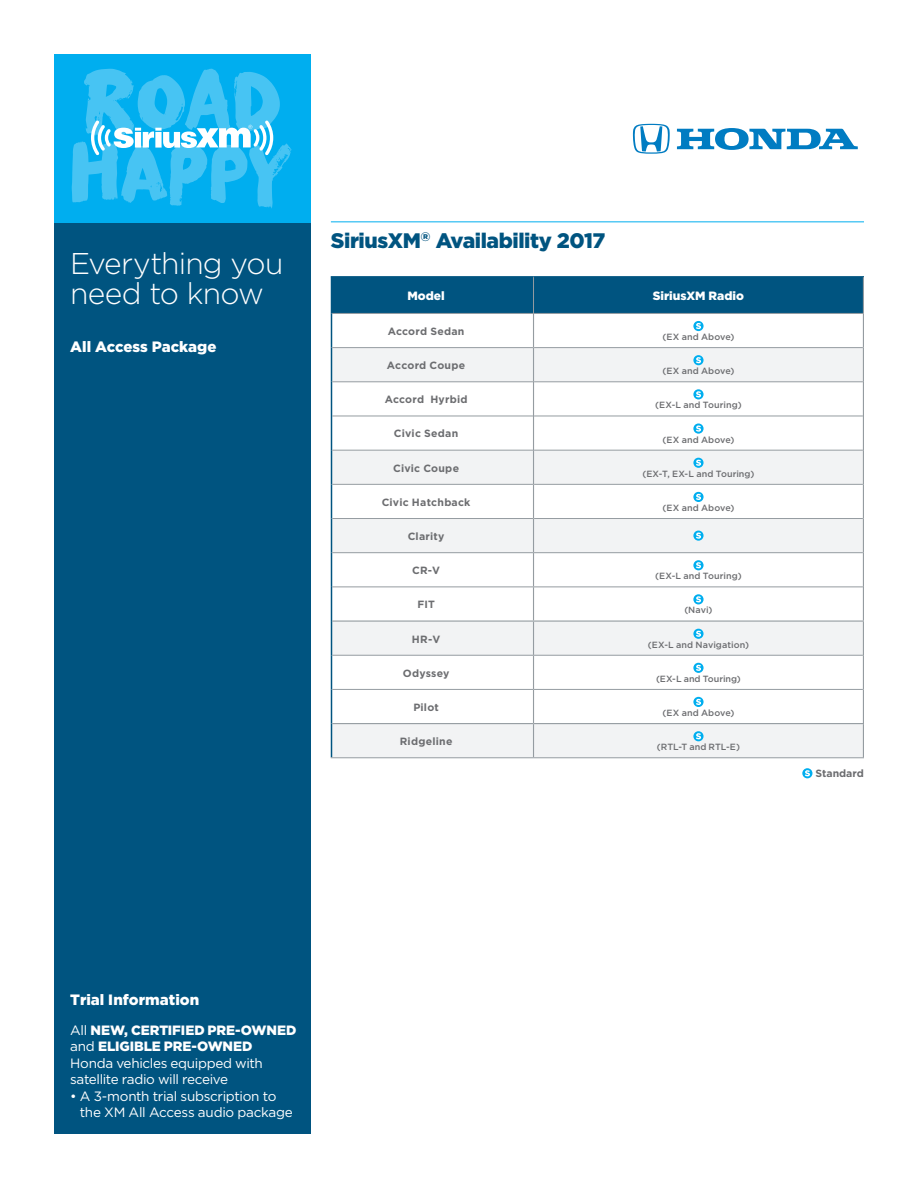
<style>
.page{position:relative;width:918px;height:1188px;background:#fff}
.page>*{position:absolute;margin:0;border:0;box-sizing:border-box;transform-origin:0 0}
.t1{font:300 30px/30px "Gotham";letter-spacing:-.025em;color:#fff}
.t2{font:900 21px "Gotham";letter-spacing:-.02em;color:#005480}
.t3{font:900 15px "Gotham";color:#fff}
.t4{font:13.5px/16.5px "Gotham";letter-spacing:-.025em;color:#fff}
.t5{font:900 12px "Gotham";color:#fff}
.t6{font:700 10.5px "Gotham";letter-spacing:.02em;color:#6c6d70}
.t7{font:700 10.5px "Gotham";color:#6c6d70}
.t8{font:500 9px "Gotham";letter-spacing:.01em;color:#6c6d70}
.s1{font-weight:900}
</style>
<div class="page">
<div style="left:54px;top:54px;width:256px;height:1080px;background:#005480"></div>
<div style="left:54px;top:54px;width:256px;height:168px;background:#00aeef"></div>
<svg style="left:72px;top:69px;width:220px;height:140px"></svg>
<svg style="left:633px;top:124px;width:37px;height:30px"></svg>
<svg style="left:677px;top:128px;width:181px;height:22px"></svg>
<hr style="left:331px;top:221px;width:533px;height:1px;background:#00aeef">
<div style="left:332px;top:277px;width:531px;height:36px;background:#005480"></div>
<svg style="left:332px;top:348px;width:531px;height:409px;fill:#f2f3f4"></svg>
<svg style="left:332px;top:382px;width:531px;height:136px"></svg>
<div style="left:534px;top:484px;width:329px;height:35px;background:#fff"></div>
<hr style="left:331px;top:313px;width:1px;height:35px;background:#005480">
<hr style="left:331px;top:348px;width:1px;height:34px;background:#005480">
<hr style="left:331px;top:382px;width:1px;height:34px;background:#005480">
<hr style="left:331px;top:416px;width:1px;height:34px;background:#005480">
<hr style="left:331px;top:450px;width:1px;height:34px;background:#005480">
<hr style="left:331px;top:484px;width:1px;height:35px;background:#005480">
<hr style="left:331px;top:519px;width:1px;height:34px;background:#005480">
<hr style="left:331px;top:553px;width:1px;height:34px;background:#005480">
<hr style="left:331px;top:587px;width:1px;height:34px;background:#005480">
<hr style="left:331px;top:621px;width:1px;height:34px;background:#005480">
<hr style="left:331px;top:655px;width:1px;height:34px;background:#005480">
<hr style="left:331px;top:689px;width:1px;height:35px;background:#005480">
<hr style="left:331px;top:724px;width:1px;height:33px;background:#005480">
<hr style="left:331px;top:277px;width:1px;height:36px;background:#005480">
<hr style="left:332px;top:347px;width:201px;height:1px;background:#959ca1">
<hr style="left:534px;top:347px;width:329px;height:1px;background:#959ca1">
<hr style="left:332px;top:381px;width:201px;height:1px;background:#959ca1">
<hr style="left:534px;top:381px;width:329px;height:1px;background:#959ca1">
<hr style="left:332px;top:416px;width:201px;height:1px;background:#959ca1">
<hr style="left:534px;top:416px;width:329px;height:1px;background:#959ca1">
<hr style="left:332px;top:450px;width:201px;height:1px;background:#959ca1">
<hr style="left:534px;top:450px;width:329px;height:1px;background:#959ca1">
<hr style="left:332px;top:484px;width:201px;height:1px;background:#959ca1">
<hr style="left:534px;top:484px;width:329px;height:1px;background:#959ca1">
<hr style="left:332px;top:518px;width:201px;height:1px;background:#959ca1">
<hr style="left:534px;top:518px;width:329px;height:1px;background:#959ca1">
<hr style="left:533px;top:277px;width:1px;height:36px;background:#959ca1">
<hr style="left:332px;top:313px;width:202px;height:1px;background:#959ca1">
<hr style="left:534px;top:313px;width:329px;height:1px;background:#959ca1">
<hr style="left:533px;top:314px;width:1px;height:34px;background:#959ca1">
<hr style="left:863px;top:313px;width:1px;height:35px;background:#959ca1">
<hr style="left:533px;top:348px;width:1px;height:34px;background:#959ca1">
<hr style="left:863px;top:348px;width:1px;height:34px;background:#959ca1">
<hr style="left:533px;top:382px;width:1px;height:34px;background:#959ca1">
<hr style="left:863px;top:382px;width:1px;height:34px;background:#959ca1">
<hr style="left:533px;top:416px;width:1px;height:34px;background:#959ca1">
<hr style="left:863px;top:416px;width:1px;height:34px;background:#959ca1">
<hr style="left:533px;top:450px;width:1px;height:34px;background:#959ca1">
<hr style="left:863px;top:450px;width:1px;height:34px;background:#959ca1">
<hr style="left:533px;top:484px;width:1px;height:35px;background:#959ca1">
<hr style="left:863px;top:484px;width:1px;height:35px;background:#959ca1">
<hr style="left:533px;top:519px;width:1px;height:33px;background:#959ca1">
<hr style="left:863px;top:519px;width:1px;height:34px;background:#959ca1">
<hr style="left:533px;top:553px;width:1px;height:34px;background:#959ca1">
<hr style="left:863px;top:553px;width:1px;height:34px;background:#959ca1">
<hr style="left:533px;top:587px;width:1px;height:34px;background:#959ca1">
<hr style="left:863px;top:587px;width:1px;height:34px;background:#959ca1">
<hr style="left:533px;top:622px;width:1px;height:33px;background:#959ca1">
<hr style="left:863px;top:622px;width:1px;height:33px;background:#959ca1">
<hr style="left:533px;top:656px;width:1px;height:33px;background:#959ca1">
<hr style="left:863px;top:655px;width:1px;height:34px;background:#959ca1">
<hr style="left:533px;top:690px;width:1px;height:33px;background:#959ca1">
<hr style="left:863px;top:689px;width:1px;height:34px;background:#959ca1">
<hr style="left:533px;top:724px;width:1px;height:33px;background:#959ca1">
<hr style="left:863px;top:724px;width:1px;height:33px;background:#959ca1">
<hr style="left:863px;top:277px;width:1px;height:36px;background:#959ca1">
<hr style="left:332px;top:621px;width:202px;height:1px;background:#959ca1">
<hr style="left:534px;top:621px;width:330px;height:1px;background:#959ca1">
<hr style="left:331px;top:276px;width:203px;height:1px;background:#005480">
<hr style="left:534px;top:276px;width:330px;height:1px;background:#005480">
<hr style="left:332px;top:552px;width:202px;height:1px;background:#959ca1">
<hr style="left:534px;top:552px;width:329px;height:1px;background:#959ca1">
<hr style="left:332px;top:655px;width:202px;height:1px;background:#959ca1">
<hr style="left:534px;top:655px;width:329px;height:1px;background:#959ca1">
<hr style="left:332px;top:723px;width:202px;height:1px;background:#959ca1">
<hr style="left:534px;top:723px;width:330px;height:1px;background:#959ca1">
<hr style="left:332px;top:689px;width:202px;height:1px;background:#959ca1">
<hr style="left:534px;top:689px;width:329px;height:1px;background:#959ca1">
<hr style="left:331px;top:757px;width:203px;height:1px;background:#959ca1">
<hr style="left:534px;top:757px;width:330px;height:1px;background:#959ca1">
<hr style="left:332px;top:587px;width:202px;height:1px;background:#959ca1">
<hr style="left:534px;top:587px;width:329px;height:1px;background:#959ca1">
<svg style="left:693px;top:321px;width:11px;height:10px"></svg>
<svg style="left:696px;top:323px;width:5px;height:6px"></svg>
<svg style="left:693px;top:355px;width:11px;height:10px"></svg>
<svg style="left:696px;top:357px;width:5px;height:6px"></svg>
<svg style="left:693px;top:389px;width:11px;height:10px"></svg>
<svg style="left:696px;top:391px;width:5px;height:6px"></svg>
<svg style="left:693px;top:423px;width:11px;height:11px"></svg>
<svg style="left:696px;top:425px;width:5px;height:7px"></svg>
<svg style="left:693px;top:458px;width:11px;height:10px"></svg>
<svg style="left:696px;top:460px;width:5px;height:6px"></svg>
<svg style="left:693px;top:492px;width:11px;height:10px"></svg>
<svg style="left:696px;top:494px;width:5px;height:6px"></svg>
<svg style="left:693px;top:531px;width:11px;height:10px"></svg>
<svg style="left:696px;top:533px;width:5px;height:6px"></svg>
<svg style="left:693px;top:560px;width:11px;height:10px"></svg>
<svg style="left:696px;top:562px;width:5px;height:6px"></svg>
<svg style="left:693px;top:594px;width:11px;height:10px"></svg>
<svg style="left:696px;top:596px;width:5px;height:6px"></svg>
<svg style="left:693px;top:629px;width:11px;height:10px"></svg>
<svg style="left:696px;top:631px;width:5px;height:6px"></svg>
<svg style="left:693px;top:663px;width:11px;height:10px"></svg>
<svg style="left:696px;top:665px;width:5px;height:6px"></svg>
<svg style="left:693px;top:697px;width:11px;height:10px"></svg>
<svg style="left:696px;top:699px;width:5px;height:6px"></svg>
<svg style="left:693px;top:731px;width:11px;height:10px"></svg>
<svg style="left:696px;top:733px;width:5px;height:6px"></svg>
<svg style="left:802px;top:768px;width:10px;height:10px"></svg>
<svg style="left:805px;top:770px;width:5px;height:6px"></svg>
<h1 class="t1" style="left:70px;top:248px;width:215px">Everything you need to know</h1>
<h3 class="t3" style="left:70px;top:338px;width:148px">All Access Package</h3>
<h2 class="t2" style="left:331px;top:229px;width:276px">SiriusXM<sup>®</sup> Availability 2017</h2>
<h3 class="t5" style="left:407px;top:289px;width:39px">Model</h3>
<h3 class="t5" style="left:653px;top:289px;width:93px">SiriusXM Radio</h3>
<p class="t6" style="left:388px;top:325px;width:78px">Accord Sedan</p>
<p class="t8" style="left:663px;top:332px;width:73px">(EX and Above)</p>
<p class="t6" style="left:387px;top:359px;width:80px">Accord Coupe</p>
<p class="t8" style="left:663px;top:366px;width:73px">(EX and Above)</p>
<p class="t6" style="left:385px;top:393px;width:84px">Accord Hyrbid</p>
<p class="t8" style="left:655px;top:400px;width:88px">(EX-L and Touring)</p>
<p class="t6" style="left:394px;top:428px;width:66px">Civic Sedan</p>
<p class="t8" style="left:663px;top:434px;width:73px">(EX and Above)</p>
<p class="t6" style="left:393px;top:462px;width:67px">Civic Coupe</p>
<p class="t8" style="left:642px;top:469px;width:114px">(EX-T, EX-L and Touring)</p>
<p class="t6" style="left:382px;top:496px;width:90px">Civic Hatchback</p>
<p class="t8" style="left:663px;top:503px;width:73px">(EX and Above)</p>
<p class="t6" style="left:408px;top:530px;width:38px">Clarity</p>
<p class="t6" style="left:412px;top:564px;width:30px">CR-V</p>
<p class="t8" style="left:655px;top:571px;width:88px">(EX-L and Touring)</p>
<p class="t6" style="left:417px;top:598px;width:19px">FIT</p>
<p class="t8" style="left:684px;top:605px;width:30px">(Navi)</p>
<p class="t6" style="left:412px;top:633px;width:30px">HR-V</p>
<p class="t8" style="left:648px;top:640px;width:102px">(EX-L and Navigation)</p>
<p class="t6" style="left:403px;top:667px;width:48px">Odyssey</p>
<p class="t8" style="left:656px;top:674px;width:86px">(EX-L and Touring)</p>
<p class="t6" style="left:413px;top:701px;width:27px">Pilot</p>
<p class="t8" style="left:663px;top:708px;width:73px">(EX and Above)</p>
<p class="t6" style="left:400px;top:735px;width:54px">Ridgeline</p>
<p class="t8" style="left:657px;top:742px;width:84px">(RTL-T and RTL-E)</p>
<p class="t7" style="left:815px;top:767px;width:50px">Standard</p>
<h3 class="t3" style="left:70px;top:991px;width:131px">Trial Information</h3>
<h3 class="t4" style="left:70px;top:1022px;width:228px">All <span class="s1">NEW, CERTIFIED PRE-OWNED </span>and <span class="s1">ELIGIBLE PRE-OWNED<br></span>Honda vehicles equipped with satellite radio will receive</h3>
<h3 class="t4" style="left:80px;top:1088px;width:215px;text-indent:-10px">• A 3-month trial subscription to the XM All Access audio package</h3>
</div>
